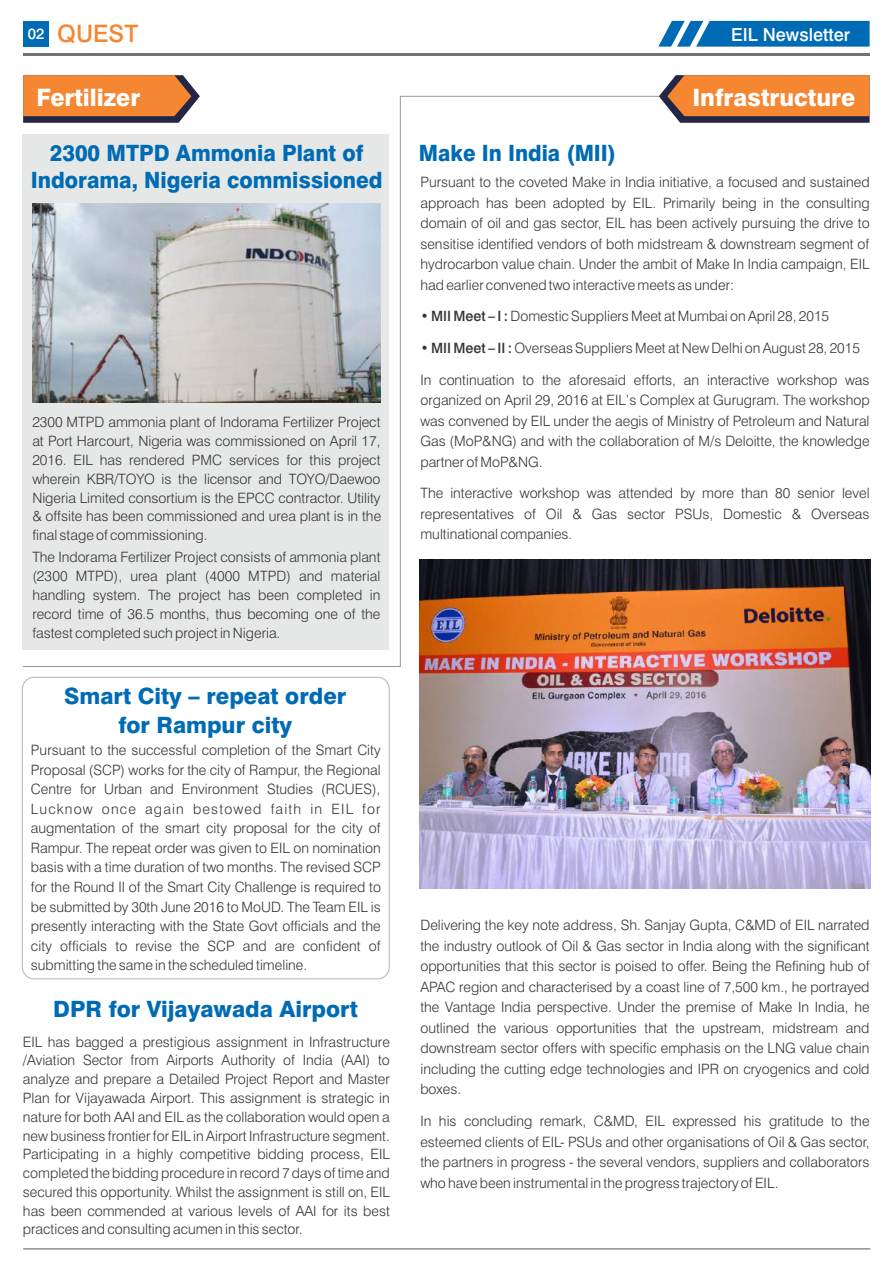
<style>
.page{position:relative;width:893px;height:1263px;background:#fff}
.page>*{position:absolute;margin:0;border:0;box-sizing:border-box;transform-origin:0 0}
.t1{font:800 24px "Swiss 721 BT";color:#fff}
.t2{font:500 24px "Swiss 721 BT";color:#f58733}
.t3{font:800 22.5px/29.1px "Swiss 721 BT";color:#006bb5;text-align:center}
.t4{font:800 22.5px/26.4px "Swiss 721 BT";color:#006bb5;text-align:center;scale:.94 1}
.t5{font:800 22.5px "Swiss 721 BT";color:#006bb5;scale:.93 1}
.t6{font:500 18px "Swiss 721 BT";color:#fff}
.t7{font:300 14.25px/20.5px "Swiss 721 BT";color:#383336;text-align:justify}
.s1{font-size:15px;color:#fff}
.s2{font-weight:500}
</style>
<div class="page">
<hr style="left:24px;top:53px;width:846px;height:3px;background:#737375">
<div style="left:24px;top:21px;width:25px;height:26px;background:#006bb5"></div>
<svg style="left:658px;top:21px;width:212px;height:26px;background:#1a7abc"></svg>
<hr style="left:23px;top:1248px;width:847px;height:1px;background:#737375">
<svg style="left:23px;top:75px;width:177px;height:21px;background:#ea873e"></svg>
<div style="left:22px;top:677px;width:368px;height:302px;border:1px solid #bdbfc2;border-radius:12px"></div>
<img style="left:420px;top:559px;width:450px;height:330px">
<svg style="left:22px;top:96px;width:644px;height:571px"></svg>
<svg style="left:659px;top:75px;width:211px;height:48px;background:#d37d40"></svg>
<h1 class="t2" style="left:28px;top:24px;width:112px"><span class="s1">02</span> QUEST</h1>
<p class="t6" style="left:731px;top:28px;width:121px">EIL Newsletter</p>
<h1 class="t1" style="left:36px;top:87px;width:105px">Fertilizer</h1>
<h2 class="t4" style="left:31px;top:142px;width:376px">2300 MTPD Ammonia Plant of<br>Indorama, Nigeria commissioned</h2>
<p class="t7" style="left:32px;top:414px;width:350px;line-height:18.8px">2300 MTPD ammonia plant of Indorama Fertilizer Project at Port Harcourt, Nigeria was commissioned on April 17, 2016. EIL has rendered PMC services for this project wherein KBR/TOYO is the licensor and TOYO/Daewoo Nigeria Limited consortium is the EPCC contractor. Utility &amp; offsite has been commissioned and urea plant is in the final stage of commissioning.</p>
<p class="t7" style="left:32px;top:549px;width:350px;line-height:18.8px">The Indorama Fertilizer Project consists of ammonia plant (2300 MTPD), urea plant (4000 MTPD) and material handling system. The project has been completed in record time of 36.5 months, thus becoming one of the fastest completed such project in Nigeria.</p>
<h2 class="t3" style="left:64px;top:683px;width:284px">Smart City – repeat order for Rampur city</h2>
<p class="t7" style="left:31px;top:741px;width:352px;line-height:19.5px">Pursuant to the successful completion of the Smart City Proposal (SCP) works for the city of Rampur, the Regional Centre for Urban and Environment Studies (RCUES), Lucknow once again bestowed faith in EIL for augmentation of the smart city proposal for the city of Rampur. The repeat order was given to EIL on nomination basis with a time duration of two months. The revised SCP for the Round II of the Smart City Challenge is required to be submitted by 30th June 2016 to MoUD. The Team EIL is presently interacting with the State Govt officials and the city officials to revise the SCP and are confident of submitting the same in the scheduled timeline.</p>
<h2 class="t3" style="left:53px;top:996px;width:306px">DPR for Vijayawada Airport</h2>
<p class="t7" style="left:23px;top:1033px;width:368px;line-height:18.8px">EIL has bagged a prestigious assignment in Infrastructure /Aviation Sector from Airports Authority of India (AAI) to analyze and prepare a Detailed Project Report and Master Plan for Vijayawada Airport. This assignment is strategic in nature for both AAI and EIL as the collaboration would open a new business frontier for EIL in Airport Infrastructure segment.<br>Participating in a highly competitive bidding process, EIL completed the bidding procedure in record 7 days of time and secured this opportunity. Whilst the assignment is still on, EIL has been commended at various levels of AAI for its best practices and consulting acumen in this sector.</p>
<h1 class="t1" style="left:692px;top:87px;width:164px">Infrastructure</h1>
<h2 class="t5" style="left:419px;top:144px;width:214px">Make In India (MII)</h2>
<p class="t7" style="left:420px;top:173px;width:451px">Pursuant to the coveted Make in India initiative, a focused and sustained approach has been adopted by EIL. Primarily being in the consulting domain of oil and gas sector, EIL has been actively pursuing the drive to sensitise identified vendors of both midstream &amp; downstream segment of hydrocarbon value chain. Under the ambit of Make In India campaign, EIL had earlier convened two interactive meets as under:</p>
<p class="t7" style="left:420px;top:307px;width:410px">• <span class="s2">MII Meet – I :</span> Domestic Suppliers Meet at Mumbai on April 28, 2015</p>
<p class="t7" style="left:420px;top:339px;width:441px">• <span class="s2">MII Meet – II :</span> Overseas Suppliers Meet at New Delhi on August 28, 2015</p>
<p class="t7" style="left:420px;top:371px;width:451px">In continuation to the aforesaid efforts, an interactive workshop was organized on April 29, 2016 at EIL’s Complex at Gurugram. The workshop was convened by EIL under the aegis of Ministry of Petroleum and Natural Gas (MoP&amp;NG) and with the collaboration of M/s Deloitte, the knowledge partner of MoP&amp;NG.</p>
<p class="t7" style="left:420px;top:484px;width:451px">The interactive workshop was attended by more than 80 senior level representatives of Oil &amp; Gas sector PSUs, Domestic &amp; Overseas multinational companies.</p>
<p class="t7" style="left:420px;top:916px;width:451px">Delivering the key note address, Sh. Sanjay Gupta, C&amp;MD of EIL narrated the industry outlook of Oil &amp; Gas sector in India along with the significant opportunities that this sector is poised to offer. Being the Refining hub of APAC region and characterised by a coast line of 7,500 km., he portrayed the Vantage India perspective. Under the premise of Make In India, he outlined the various opportunities that the upstream, midstream and downstream sector offers with specific emphasis on the LNG value chain including the cutting edge technologies and IPR on cryogenics and cold boxes.</p>
<p class="t7" style="left:420px;top:1112px;width:451px">In his concluding remark, C&amp;MD, EIL expressed his gratitude to the esteemed clients of EIL- PSUs and other organisations of Oil &amp; Gas sector, the partners in progress - the several vendors, suppliers and collaborators who have been instrumental in the progress trajectory of EIL.</p>
</div>
